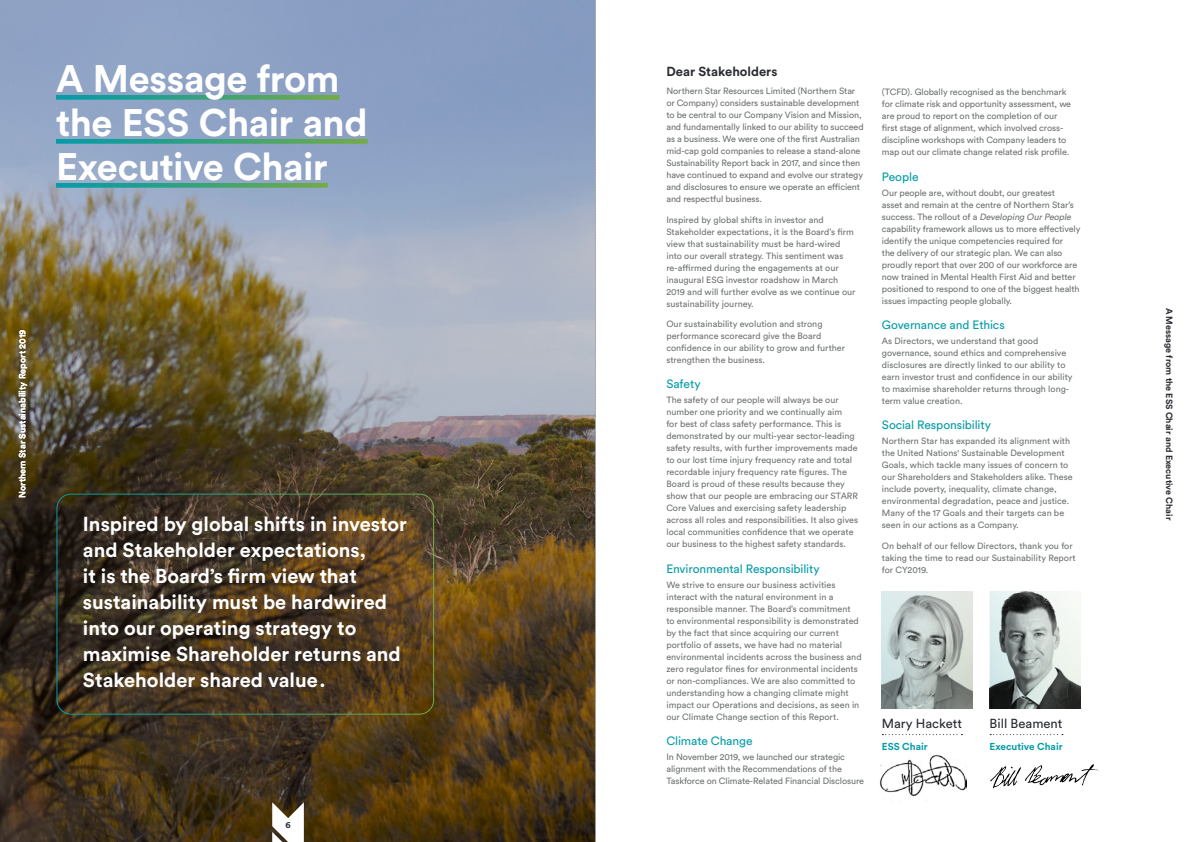
<style>
.page{position:relative;width:1191px;height:842px;background:#fff}
.page>*{position:absolute;margin:0;border:0;box-sizing:border-box;transform-origin:0 0}
.t1{font:700 38px/44px "Circular Std";letter-spacing:-.015em;color:#fff}
.t2{font:700 20px/26px "Circular Std";color:#fff}
.t3{font:13px "Circular Std";color:#282b31}
.t4{font:700 13px "Circular Std";color:#282b31}
.t5{font:12px "Circular Std";letter-spacing:-.01em;color:#059ca7}
.t6{font:700 10px "Circular Std";color:#059ca7}
.t7{font:9px/12px "Circular Std";color:#6f7373}
.t8{font:700 9px "Circular Std";color:#282b31}
.t9{font:700 9px "Circular Std";color:#fff}
.s1{font-style:italic}
</style>
<div class="page">
<img style="left:0;top:0;width:595px;height:842px">
<svg style="left:990px;top:592px;width:90px;height:117px;background:#99a19e"></svg>
<svg style="left:882px;top:592px;width:90px;height:117px;background:#aeb8b5"></svg>
<svg style="left:56px;top:95px;width:283px;height:5px"></svg>
<svg style="left:56px;top:139px;width:312px;height:5px;background:#3ca37d"></svg>
<svg style="left:56px;top:183px;width:272px;height:5px"></svg>
<div style="left:57px;top:494px;width:377px;height:220px;border:1px solid #fff;border-radius:14px"></div>
<svg style="left:882px;top:734px;width:80px;height:1px"></svg>
<svg style="left:990px;top:734px;width:73px;height:1px"></svg>
<svg style="left:990px;top:764px;width:108px;height:24px"></svg>
<img style="left:879px;top:755px;width:87px;height:47px">
<svg style="left:272px;top:802px;width:32px;height:40px"></svg>
<svg style="left:595px;top:0;width:1px;height:842px"></svg>
<p class="t9" style="left:16px;top:498px;width:170px;rotate:-90deg">Northern Star Sustainability Report 2019</p>
<h1 class="t1" style="left:56px;top:56px;width:313px">A Message from the ESS Chair and<br>Executive Chair</h1>
<h3 class="t4" style="left:666px;top:63px;width:113px">Dear Stakeholders</h3>
<p class="t7" style="left:666px;top:85px;width:199px">Northern Star Resources Limited (Northern Star or Company) considers sustainable development to be central to our Company Vision and Mission, and fundamentally linked to our ability to succeed as a business. We were one of the first Australian mid-cap gold companies to release a stand-alone Sustainability Report back in 2017, and since then have continued to expand and evolve our strategy and disclosures to ensure we operate an efficient and respectful business.</p>
<p class="t7" style="left:666px;top:213px;width:191px">Inspired by global shifts in investor and Stakeholder expectations, it is the Board’s firm view that sustainability must be hard-wired into our overall strategy. This sentiment was re-affirmed during the engagements at our inaugural ESG investor roadshow in March 2019 and will further evolve as we continue our sustainability journey.</p>
<p class="t7" style="left:666px;top:318px;width:180px">Our sustainability evolution and strong performance scorecard give the Board confidence in our ability to grow and further strengthen the business.</p>
<h3 class="t5" style="left:666px;top:377px;width:36px">Safety</h3>
<p class="t7" style="left:666px;top:394px;width:193px">The safety of our people will always be our number one priority and we continually aim<br>for best of class safety performance. This is demonstrated by our multi-year sector-leading safety results, with further improvements made to our lost time injury frequency rate and total recordable injury frequency rate figures. The Board is proud of these results because they show that our people are embracing our STARR Core Values and exercising safety leadership across all roles and responsibilities. It also gives local communities confidence that we operate our business to the highest safety standards.</p>
<h3 class="t5" style="left:666px;top:561px;width:155px">Environmental Responsibility</h3>
<p class="t7" style="left:666px;top:578px;width:197px">We strive to ensure our business activities interact with the natural environment in a responsible manner. The Board’s commitment<br>to environmental responsibility is demonstrated by the fact that since acquiring our current portfolio of assets, we have had no material environmental incidents across the business and zero regulator fines for environmental incidents or non-compliances. We are also committed to understanding how a changing climate might impact our Operations and decisions, as seen in our Climate Change section of this Report.</p>
<h3 class="t5" style="left:666px;top:733px;width:88px">Climate Change</h3>
<p class="t7" style="left:666px;top:750px;width:199px">In November 2019, we launched our strategic alignment with the Recommendations of the<br>Taskforce on Climate-Related Financial Disclosure</p>
<h2 class="t2" style="left:83px;top:511px;width:325px">Inspired by global shifts in investor and Stakeholder expectations,<br>it is the Board’s firm view that sustainability must be hardwired into our operating strategy to maximise Shareholder returns and<br>Stakeholder shared value.</h2>
<p class="t8" style="left:285px;top:819px;width:7px">6</p>
<p class="t7" style="left:882px;top:86px;width:191px">(TCFD). Globally recognised as the benchmark for climate risk and opportunity assessment, we are proud to report on the completion of our first stage of alignment, which involved cross&shy;discipline workshops with Company leaders to map out our climate change related risk profile.</p>
<h3 class="t5" style="left:882px;top:169px;width:38px">People</h3>
<p class="t7" style="left:882px;top:186px;width:200px">Our people are, without doubt, our greatest<br>asset and remain at the centre of Northern Star’s success. The rollout of a <span class="s1">Developing OurPeople </span>capability framework allows us to more effectively identify the unique competencies required for<br>the delivery of our strategic plan. We can also proudly report that over 200 of our workforce are now trained in Mental Health First Aid and better positioned to respond to one of the biggest health issues impacting people globally.</p>
<h3 class="t5" style="left:882px;top:317px;width:124px">Governance and Ethics</h3>
<p class="t7" style="left:882px;top:335px;width:192px">As Directors, we understand that good governance, sound ethics and comprehensive disclosures are directly linked to our ability to earn investor trust and confidence in our ability to maximise shareholder returns through long&shy;term value creation.</p>
<h3 class="t5" style="left:882px;top:418px;width:111px">Social Responsibility</h3>
<p class="t7" style="left:882px;top:435px;width:192px">Northern Star has expanded its alignment with the United Nations' Sustainable Development Goals, which tackle many issues of concern to our Shareholders and Stakeholders alike. These include poverty, inequality, climate change, environmental degradation, peace and justice.<br>Many of the 17 Goals and their targets can be seen in our actions as a Company.</p>
<p class="t7" style="left:882px;top:539px;width:195px">On behalf of our fellow Directors, thank you for taking the time to read our Sustainability Report for CY2019.</p>
<h3 class="t3" style="left:882px;top:716px;width:82px">Mary Hackett</h3>
<p class="t6" style="left:882px;top:740px;width:47px">ESS Chair</p>
<h3 class="t3" style="left:989px;top:716px;width:74px">Bill Beament</h3>
<p class="t6" style="left:989px;top:740px;width:74px">Executive Chair</p>
<p class="t8" style="left:1175px;top:308px;width:214px;rotate:90deg">A Message from the ESS Chair and Executive Chair</p>
</div>
